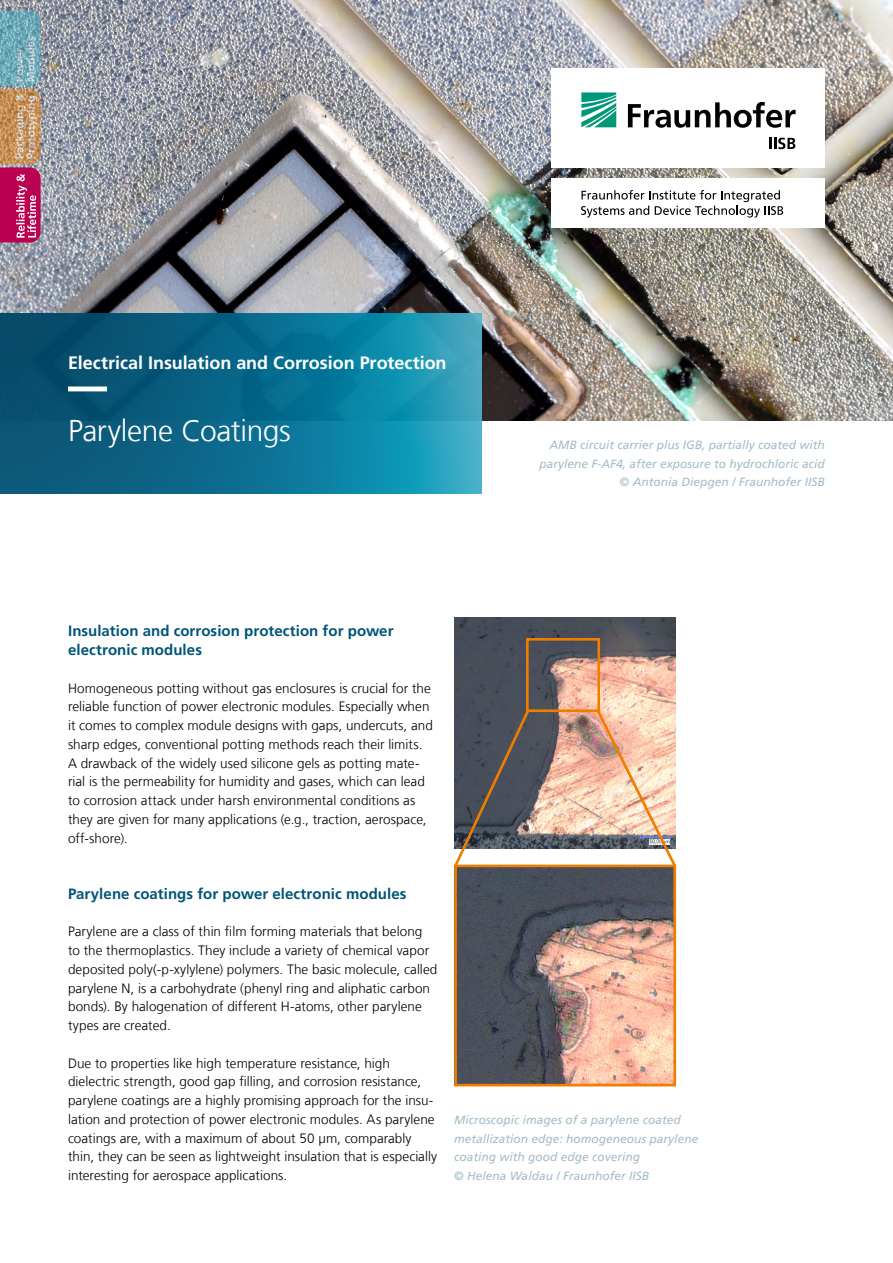
<style>
.page{position:relative;width:893px;height:1263px;background:#fff}
.page>*{position:absolute;margin:0;border:0;box-sizing:border-box;transform-origin:0 0}
.t1{font:300 30px "Frutiger LT Com";letter-spacing:-.01em;color:#fff}
.t2{font:700 18px "Frutiger LT Com";letter-spacing:-.005em;color:#fff}
.t3{font:700 15px/18.8px "Frutiger LT Com";letter-spacing:.005em;color:#005478}
.t4{font:300 13.5px/18.8px "Frutiger LT Com";letter-spacing:.005em;color:#000}
.t5{font:italic 12px/18.8px "Frutiger LT Com";color:#a5bcca}
</style>
<div class="page">
<img style="left:0;top:0;width:893px;height:421px">
<img style="left:455px;top:618px;width:220px;height:231px">
<img style="left:458px;top:868px;width:214px;height:214px">
<div style="left:454px;top:864px;width:222px;height:222px;border:3px solid #ef7d00"></div>
<div style="left:526px;top:638px;width:74px;height:74px;border:3px solid #ef7d00"></div>
<svg style="left:454px;top:708px;width:77px;height:161px;background:#626164"></svg>
<img style="left:594px;top:707px;width:83px;height:163px">
<svg style="left:0;top:313px;width:481px;height:180px;background:#0e7090"></svg>
<svg style="left:68px;top:386px;width:424px;height:5px;background:#237f9b"></svg>
<div style="left:552px;top:68px;width:273px;height:99px;background:#fff"></div>
<div style="left:552px;top:178px;width:273px;height:50px;background:#fff"></div>
<svg style="left:581px;top:190px;width:202px;height:28px"></svg>
<svg style="left:581px;top:92px;width:35px;height:35px"></svg>
<svg style="left:628px;top:102px;width:168px;height:26px"></svg>
<svg style="left:769px;top:138px;width:26px;height:11px"></svg>
<img style="left:0;top:11px;width:41px;height:232px">
<h2 class="t2" style="left:68px;top:352px;width:380px">Electrical Insulation and Corrosion Protection</h2>
<h1 class="t1" style="left:68px;top:413px;width:224px">Parylene Coatings</h1>
<p class="t5" style="left:540px;top:435px;width:287px;text-align:right">AMB circuit carrier plus IGB, partially coated with parylene F-AF4, after exposure to hydrochloric acid © Antonia Diepgen / Fraunhofer IISB</p>
<p class="t3" style="left:68px;top:622px;width:327px">Insulation and corrosion protection for power electronic modules</p>
<p class="t4" style="left:68px;top:679px;width:366px">Homogeneous potting without gas enclosures is crucial for the reliable function of power electronic modules. Especially when it comes to complex module designs with gaps, undercuts, and sharp edges, conventional potting methods reach their limits.<br>A drawback of the widely used silicone gels as potting mate&shy;rial is the permeability for humidity and gases, which can lead to corrosion attack under harsh environmental conditions as they are given for many applications (e.g., traction, aerospace, off-shore).</p>
<p class="t3" style="left:68px;top:884px;width:340px">Parylene coatings for power electronic modules</p>
<p class="t4" style="left:68px;top:922px;width:371px">Parylene are a class of thin film forming materials that belong to the thermoplastics. They include a variety of chemical vapor deposited poly(-p-xylylene) polymers. The basic molecule, called parylene N, is a carbohydrate (phenyl ring and aliphatic carbon bonds). By halogenation of different H-atoms, other parylene types are created.</p>
<p class="t4" style="left:68px;top:1054px;width:371px">Due to properties like high temperature resistance, high dielectric strength, good gap filling, and corrosion resistance, parylene coatings are a highly promising approach for the insu&shy;lation and protection of power electronic modules. As parylene coatings are, with a maximum of about 50 µm, comparably thin, they can be seen as lightweight insulation that is especially interesting for aerospace applications.</p>
<p class="t5" style="left:454px;top:1110px;width:246px">Microscopic images of a parylene coated metallization edge: homogeneous parylene coating with good edge covering<br>© Helena Waldau / Fraunhofer IISB</p>
</div>
